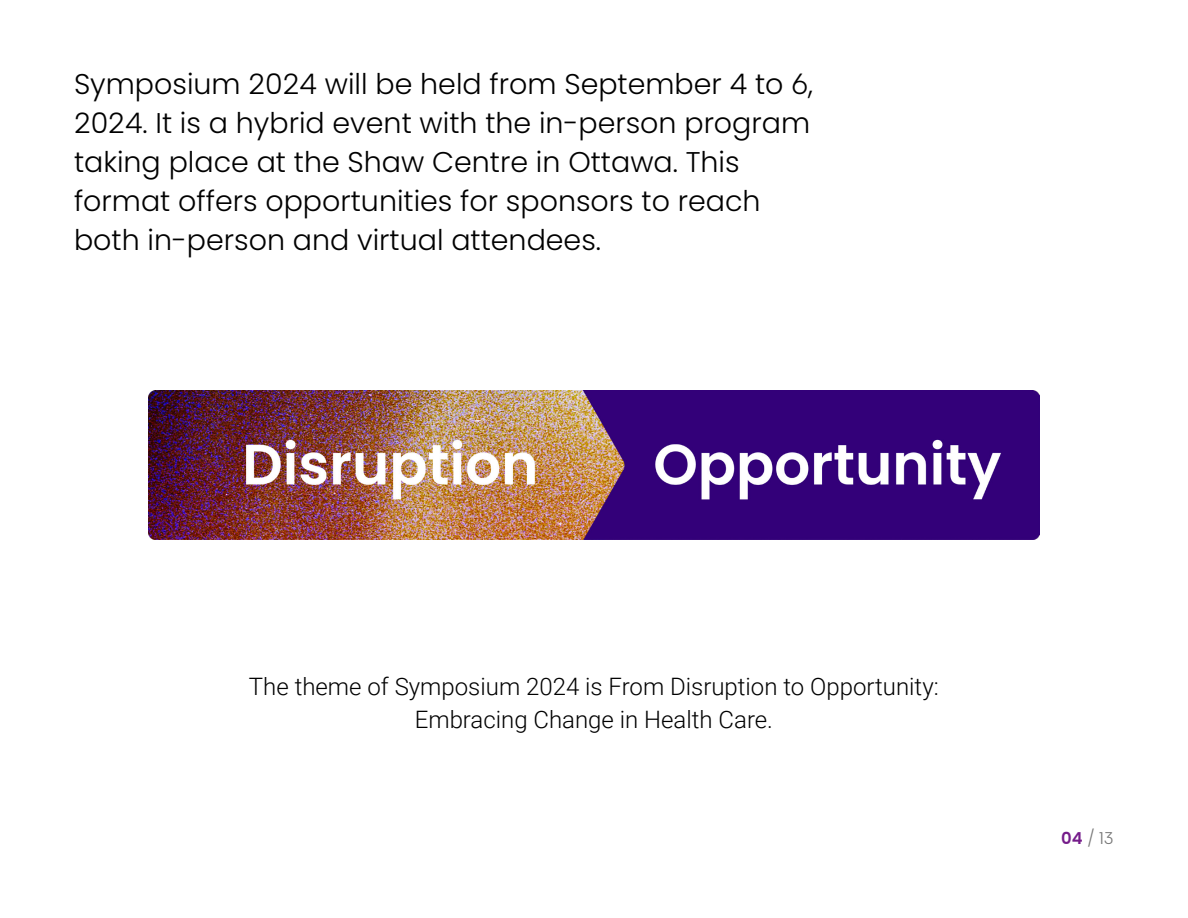
<style>
.page{position:relative;width:1188px;height:918px;background:#fff}
.page>*{position:absolute;margin:0;border:0;box-sizing:border-box;transform-origin:0 0}
.Intro_Text{font:300 28.5px/39px "Poppins";color:#000}
.Body_Copy{font:300 24px/33px "Roboto";color:#000;text-align:center}
.t1{font:300 16.5px "Poppins";color:#767676}
.s1{font-weight:600;color:#751c8a}
</style>
<div class="page">
<img style="left:148px;top:391px;width:892px;height:148px">
<p class="Intro_Text" style="left:74px;top:64px;width:741px">Symposium 2024 will be held from September 4 to 6, 2024. It is a hybrid event with the in-person program taking place at the Shaw Centre in Ottawa. This format offers opportunities for sponsors to reach both in-person and virtual attendees.</p>
<p class="Body_Copy" style="left:249px;top:669px;width:691px">The theme of Symposium 2024 is From Disruption to Opportunity:<br>Embracing Change in Health Care.</p>
<p class="t1" style="left:1061px;top:828px;width:54px"><span class="s1">04</span> / 13</p>
</div>
